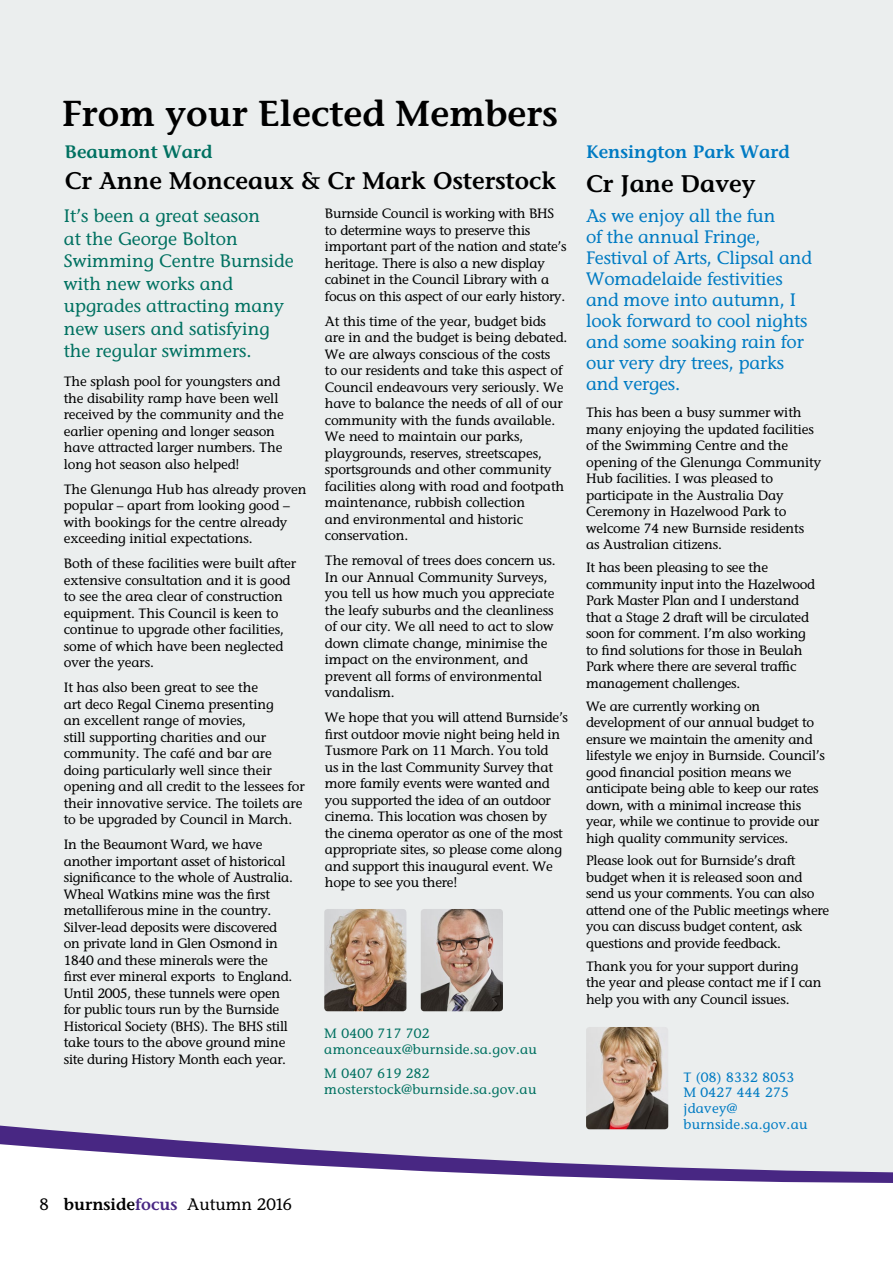
<style>
.page{position:relative;width:893px;height:1263px;background:#fff}
.page>*{position:absolute;margin:0;border:0;box-sizing:border-box;transform-origin:0 0}
.t1{font:600 36px "Stone Informal";color:#000}
.t2{font:600 24px "Stone Informal";color:#000}
.t3{font:18px/21px "Stone Informal";letter-spacing:-.01em;color:#007bc3}
.t4{font:18px/22.5px "Stone Informal";color:#007161}
.t5{font:600 18px "Stone Informal";color:#007bc3}
.t6{font:600 18px "Stone Informal";color:#007161}
.t7{font:16.5px "Stone Informal";color:#000}
.t8{font:13.5px/16.5px "Stone Informal";letter-spacing:-.01em;color:#000}
.t9{font:13.5px/15.8px "Stone Informal";letter-spacing:.02em;color:#007161}
.t10{font:13.5px/15.8px "Stone Informal";letter-spacing:.02em;color:#007bc3}
.s1{font-weight:600}
.s2{font-weight:600;color:#482783}
</style>
<div class="page">
<div style="left:0;top:0;width:893px;height:1180px;background:#ebeeee"></div>
<img style="left:324px;top:909px;width:82px;height:102px">
<img style="left:421px;top:909px;width:82px;height:102px">
<img style="left:586px;top:1027px;width:82px;height:97px">
<svg style="left:0;top:1124px;width:893px;height:59px"></svg>
<h1 class="t1" style="left:62px;top:92px;width:498px">From your Elected Members</h1>
<h3 class="t6" style="left:65px;top:141px;width:149px">Beaumont Ward</h3>
<h2 class="t2" style="left:65px;top:165px;width:493px">Cr Anne Monceaux &amp; Cr Mark Osterstock</h2>
<h3 class="t4" style="left:64px;top:204px;width:231px">It’s been a great season<br>at the George Bolton<br>Swimming Centre Burnside with new works and upgrades attracting many new users and satisfying the regular swimmers.</h3>
<p class="t8" style="left:64px;top:373px;width:222px">The splash pool for youngsters and the disability ramp have been well received by the community and the earlier opening and longer season have attracted larger numbers. The long hot season also helped!</p>
<p class="t8" style="left:64px;top:481px;width:244px">The Glenunga Hub has already proven popular – apart from looking good – with bookings for the centre already exceeding initial expectations.</p>
<p class="t8" style="left:64px;top:555px;width:234px">Both of these facilities were built after extensive consultation and it is good to see the area clear of construction equipment. This Council is keen to continue to upgrade other facilities, some of which have been neglected over the years.</p>
<p class="t8" style="left:64px;top:679px;width:242px">It has also been great to see the<br>art deco Regal Cinema presenting<br>an excellent range of movies,<br>still supporting charities and our community. The café and bar are doing particularly well since their opening and all credit to the lessees for their innovative service. The toilets are to be upgraded by Council in March.</p>
<p class="t8" style="left:64px;top:836px;width:231px">In the Beaumont Ward, we have another important asset of historical significance to the whole of Australia.<br>Wheal Watkins mine was the first metalliferous mine in the country.<br>Silver-lead deposits were discovered on private land in Glen Osmond in 1840 and these minerals were the first ever mineral exports to England.<br>Until 2005, these tunnels were open for public tours run by the Burnside Historical Society (BHS). The BHS still take tours to the above ground mine site during History Month each year.</p>
<p class="t8" style="left:325px;top:205px;width:243px">Burnside Council is working with BHS to determine ways to preserve this important part of the nation and state’s heritage. There is also a new display cabinet in the Council Library with a focus on this aspect of our early history.</p>
<p class="t8" style="left:325px;top:313px;width:244px">At this time of the year, budget bids are in and the budget is being debated.<br>We are always conscious of the costs<br>to our residents and take this aspect of Council endeavours very seriously. We have to balance the needs of all of our community with the funds available.<br>We need to maintain our parks, playgrounds, reserves, streetscapes, sportsgrounds and other community facilities along with road and footpath maintenance, rubbish collection<br>and environmental and historic conservation.</p>
<p class="t8" style="left:325px;top:552px;width:232px">The removal of trees does concern us.<br>In our Annual Community Surveys, you tell us how much you appreciate the leafy suburbs and the cleanliness of our city. We all need to act to slow down climate change, minimise the impact on the environment, and prevent all forms of environmental vandalism.</p>
<p class="t8" style="left:325px;top:709px;width:245px">We hope that you will attend Burnside’s first outdoor movie night being held in Tusmore Park on 11 March. You told<br>us in the last Community Survey that more family events were wanted and you supported the idea of an outdoor cinema. This location was chosen by the cinema operator as one of the most appropriate sites, so please come along and support this inaugural event. We hope to see you there!</p>
<p class="t9" style="left:324px;top:1025px;width:214px">M 0400 717 702 amonceaux@burnside.sa.gov.au</p>
<p class="t9" style="left:324px;top:1065px;width:214px">M 0407 619 282 mosterstock@burnside.sa.gov.au</p>
<h3 class="t5" style="left:586px;top:141px;width:205px">Kensington Park Ward</h3>
<h2 class="t2" style="left:586px;top:168px;width:171px">Cr Jane Davey</h2>
<h3 class="t3" style="left:586px;top:205px;width:227px">As we enjoy all the fun<br>of the annual Fringe,<br>Festival of Arts, Clipsal and<br>Womadelaide festivities and move into autumn, I look forward to cool nights and some soaking rain for our very dry trees, parks and verges.</h3>
<p class="t8" style="left:586px;top:404px;width:237px">This has been a busy summer with many enjoying the updated facilities of the Swimming Centre and the opening of the Glenunga Community<br>Hub facilities. I was pleased to participate in the Australia Day<br>Ceremony in Hazelwood Park to welcome 74 new Burnside residents as Australian citizens.</p>
<p class="t8" style="left:586px;top:559px;width:231px">It has been pleasing to see the community input into the Hazelwood Park Master Plan and I understand that a Stage 2 draft will be circulated soon for comment. I’m also working to find solutions for those in Beulah Park where there are several traffic management challenges.</p>
<p class="t8" style="left:586px;top:697px;width:240px">We are currently working on development of our annual budget to ensure we maintain the amenity and lifestyle we enjoy in Burnside. Council’s good financial position means we anticipate being able to keep our rates down, with a minimal increase this year, while we continue to provide our high quality community services.</p>
<p class="t8" style="left:586px;top:852px;width:245px">Please look out for Burnside’s draft budget when it is released soon and send us your comments. You can also attend one of the Public meetings where you can discuss budget content, ask questions and provide feedback.</p>
<p class="t8" style="left:586px;top:958px;width:237px">Thank you for your support during<br>the year and please contact me if I can help you with any Council issues.</p>
<p class="t10" style="left:683px;top:1069px;width:126px">T (08) 8332 8053<br>M 0427 444 275 jdavey@ burnside.sa.gov.au</p>
<p class="t7" style="left:40px;top:1194px;width:254px">8 <span class="s1">burnside</span><span class="s2">focus</span> Autumn 2016</p>
</div>
